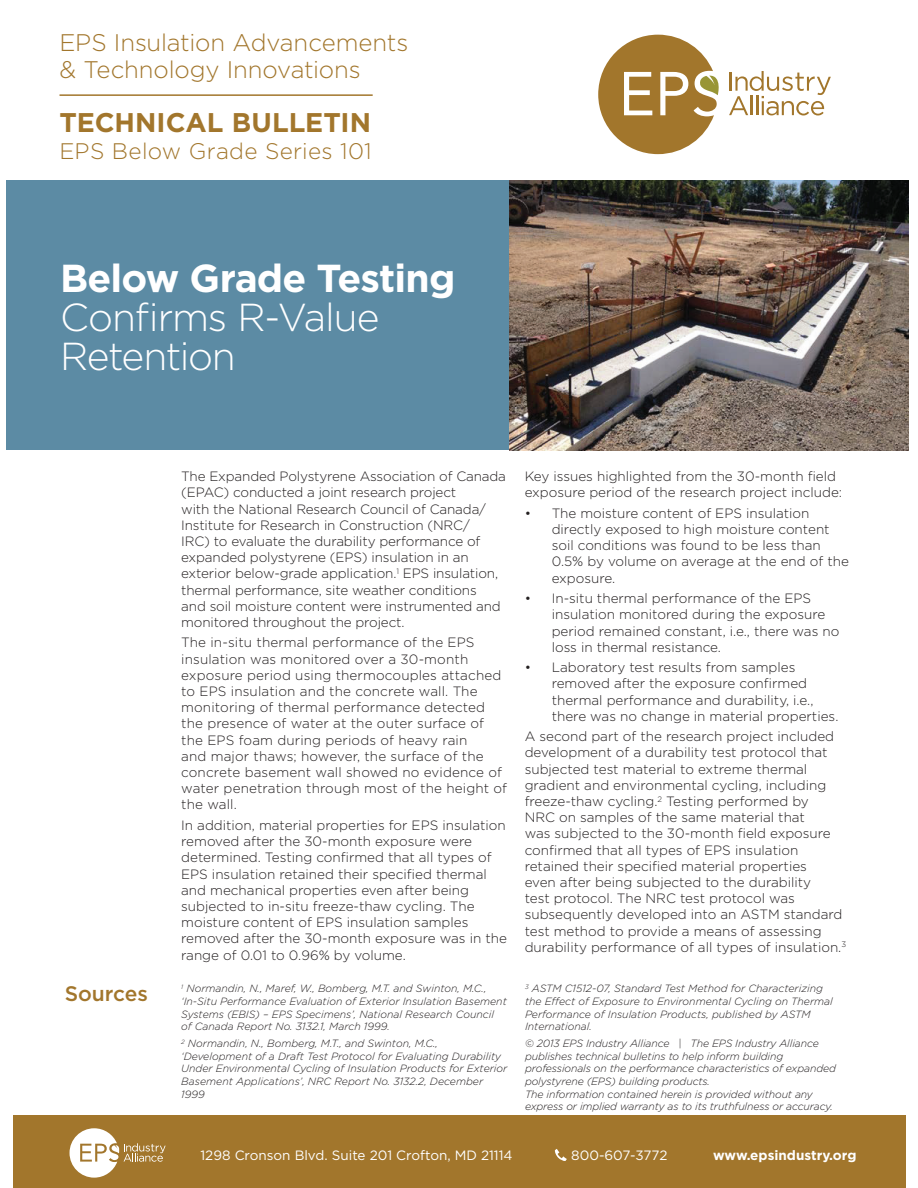
<style>
.page{position:relative;width:918px;height:1188px;background:#fff}
.page>*{position:absolute;margin:0;border:0;box-sizing:border-box;transform-origin:0 0}
.t1{font:300 39px/39px "Gotham";letter-spacing:-.03em;color:#fff}
.t2{font:700 39px "Gotham";letter-spacing:-.02em;color:#fff}
.t3{font:700 27px "Gotham";color:#a2762c}
.t4{font:300 24px/27px "Gotham";letter-spacing:-.01em;color:#a2762c}
.t5{font:300 22.5px "Gotham";letter-spacing:.015em;color:#a2762c}
.t6{font:500 21px "Gotham";color:#a2762c}
.t7{font:300 13.5px/16.2px "Gotham";color:#231f20}
.t8{font:13.5px "Gotham";color:#fff}
.t9{font:700 13.5px "Gotham";color:#fff}
.t10{font:italic 300 10.5px/12.6px "Gotham";color:#231f20}
</style>
<div class="page">
<div style="left:13px;top:1116px;width:892px;height:72px;background:#a2762c"></div>
<svg style="left:70px;top:1128px;width:96px;height:50px"></svg>
<svg style="left:555px;top:1149px;width:12px;height:12px"></svg>
<svg style="left:729px;top:71px;width:102px;height:44px"></svg>
<svg style="left:598px;top:35px;width:121px;height:119px"></svg>
<hr style="left:60px;top:94px;width:313px;height:2px;background:#a2762c">
<div style="left:6px;top:180px;width:902px;height:270px;background:#5c8ba4"></div>
<img style="left:509px;top:180px;width:399px;height:270px">
<h3 class="t4" style="left:60px;top:31px;width:350px">EPS Insulation Advancements &amp; Technology Innovations</h3>
<h2 class="t3" style="left:60px;top:113px;width:313px">TECHNICAL BULLETIN</h2>
<h3 class="t5" style="left:60px;top:142px;width:314px">EPS Below Grade Series 101</h3>
<h1 class="t2" style="left:60px;top:264px;width:397px">Below Grade Testing</h1>
<h1 class="t1" style="left:60px;top:301px;width:321px">Confirms R-Value<br>Retention</h1>
<h3 class="t6" style="left:65px;top:984px;width:85px">Sources</h3>
<p class="t7" style="left:181px;top:469px;width:326px">The Expanded Polystyrene Association of Canada (EPAC) conducted a joint research project<br>with the National Research Council of Canada/ Institute for Research in Construction (NRC/<br>IRC) to evaluate the durability performance of expanded polystyrene (EPS) insulation in an exterior below-grade application.<sup>1</sup> EPS insulation, thermal performance, site weather conditions<br>and soil moisture content were instrumented and monitored throughout the project.</p>
<p class="t7" style="left:181px;top:636px;width:327px">The in-situ thermal performance of the EPS insulation was monitored over a 30-month exposure period using thermocouples attached to EPS insulation and the concrete wall. The monitoring of thermal performance detected the presence of water at the outer surface of the EPS foam during periods of heavy rain<br>and major thaws; however, the surface of the concrete basement wall showed no evidence of water penetration through most of the height of the wall.</p>
<p class="t7" style="left:181px;top:818px;width:327px">In addition, material properties for EPS insulation removed after the 30-month exposure were determined. Testing confirmed that all types of EPS insulation retained their specified thermal and mechanical properties even after being subjected to in-situ freeze-thaw cycling. The moisture content of EPS insulation samples removed after the 30-month exposure was in the range of 0.01 to 0.96% by volume.</p>
<p class="t10" style="left:181px;top:983px;width:327px"><sup>1</sup> Normandin, N., Maref, W., Bomberg, M.T. and Swinton, M.C., ‘In-Situ Performance Evaluation of Exterior Insulation Basement Systems (EBIS) – EPS Specimens’, National Research Council of Canada Report No. 3132.1, March 1999.</p>
<p class="t10" style="left:181px;top:1038px;width:328px"><sup>2</sup> Normandin, N., Bomberg, M.T., and Swinton, M.C., ‘Development of a Draft Test Protocol for Evaluating Durability Under Environmental Cycling of Insulation Products for Exterior Basement Applications’, NRC Report No. 3132.2, December 1999</p>
<p class="t7" style="left:525px;top:469px;width:319px">Key issues highlighted from the 30-month field exposure period of the research project include:</p>
<p class="t7" style="left:552px;top:506px;width:299px;text-indent:-27px">• The moisture content of EPS insulation directly exposed to high moisture content soil conditions was found to be less than 0.5% by volume on average at the end of the exposure.</p>
<p class="t7" style="left:552px;top:591px;width:289px;text-indent:-27px">• In-situ thermal performance of the EPS insulation monitored during the exposure period remained constant, i.e., there was no loss in thermal resistance.</p>
<p class="t7" style="left:552px;top:660px;width:288px;text-indent:-27px">• Laboratory test results from samples removed after the exposure confirmed thermal performance and durability, i.e., there was no change in material properties.</p>
<p class="t7" style="left:525px;top:729px;width:323px">A second part of the research project included development of a durability test protocol that subjected test material to extreme thermal gradient and environmental cycling, including freeze-thaw cycling.<sup>2</sup> Testing performed by<br>NRC on samples of the same material that<br>was subjected to the 30-month field exposure confirmed that all types of EPS insulation retained their specified material properties<br>even after being subjected to the durability<br>test protocol. The NRC test protocol was subsequently developed into an ASTM standard test method to provide a means of assessing durability performance of all types of insulation.<sup>3</sup></p>
<p class="t10" style="left:525px;top:983px;width:309px"><sup>3</sup> ASTM C1512-07, Standard Test Method for Characterizing the Effect of Exposure to Environmental Cycling on Thermal Performance of Insulation Products, published by ASTM International.</p>
<p class="t10" style="left:525px;top:1038px;width:312px">© 2013 EPS Industry Alliance | The EPS Industry Alliance publishes technical bulletins to help inform building professionals on the performance characteristics of expanded polystyrene (EPS) building products.<br>The information contained herein is provided without any express or implied warranty as to its truthfulness or accuracy.</p>
<p class="t8" style="left:200px;top:1147px;width:314px">1298 Cronson Blvd. Suite 201 Crofton, MD 21114</p>
<p class="t8" style="left:571px;top:1148px;width:98px">800-607-3772</p>
<p class="t9" style="left:713px;top:1150px;width:145px">www.epsindustry.org</p>
</div>
